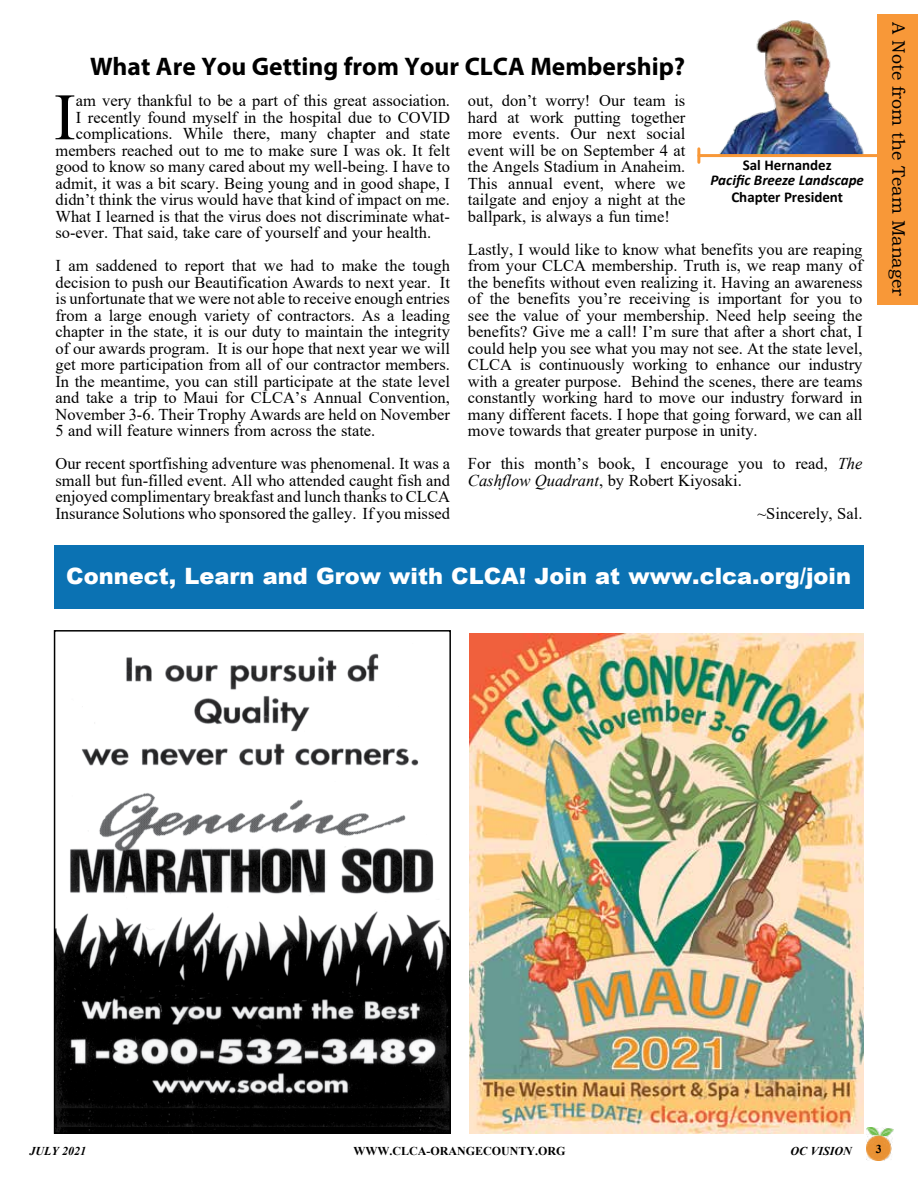
<style>
.page{position:relative;width:918px;height:1188px;background:#fff}
.page>*{position:absolute;margin:0;border:0;box-sizing:border-box;transform-origin:0 0}
.t1{font:66.3px "Times New Roman";color:#000}
.t2{font:700 25.5px "Myriad Pro";color:#000}
.t3{font:900 22.5px "Arial";color:#fff}
.t4{font:18px "Bookman Old Style";color:#000}
.t5{font:16.5px/16.5px "Times New Roman";color:#000;text-align:justify}
.t6{font:700 15px "Calibri";color:#000}
.t7{font:italic 700 15px "Calibri";color:#000}
.t8{font:700 12px "Times New Roman";color:#000}
.t9{font:italic 700 12px "Times New Roman";color:#000}
.s1{font-style:italic}
</style>
<div class="page">
<img style="left:57px;top:653px;width:391px;height:478px">
<div style="left:54px;top:630px;width:397px;height:504px;border:2px solid #000"></div>
<img style="left:700px;top:20px;width:164px;height:134px">
<hr style="left:699px;top:154px;width:216px;height:3px;background:#f89838">
<svg style="left:697px;top:149px;width:3px;height:13px"></svg>
<img style="left:867px;top:1128px;width:27px;height:32px">
<div style="left:877px;top:14px;width:41px;height:290px;background:#f89838"></div>
<img style="left:470px;top:633px;width:394px;height:501px">
<div style="left:54px;top:545px;width:810px;height:64px;background:#0b72b3"></div>
<h2 class="t2" style="left:90px;top:49px;width:597px">What Are You Getting from Your CLCA Membership?</h2>
<h1 class="t1" style="left:54px;top:70px;width:24px">I</h1>
<p class="t5" style="left:76px;top:92px;width:376px">am very thankful to be a part of this great association.</p>
<p class="t5" style="left:76px;top:109px;width:376px">I recently found myself in the hospital due to COVID</p>
<p class="t5" style="left:76px;top:125px;width:376px">complications. While there, many chapter and state</p>
<p class="t5" style="left:55px;top:142px;width:396px">members reached out to me to make sure I was ok. It felt</p>
<p class="t5" style="left:55px;top:158px;width:396px">good to know so many cared about my well-being. I have to</p>
<p class="t5" style="left:55px;top:175px;width:396px">admit, it was a bit scary. Being young and in good shape, I</p>
<p class="t5" style="left:55px;top:191px;width:396px">didn’t think the virus would have that kind of impact on me.</p>
<p class="t5" style="left:55px;top:208px;width:396px">What I learned is that the virus does not discriminate what-</p>
<p class="t5" style="left:55px;top:224px;width:377px">so-ever. That said, take care of yourself and your health.</p>
<p class="t5" style="left:55px;top:257px;width:396px">I am saddened to report that we had to make the tough decision to push our Beautification Awards to next year. It is unfortunate that we were not able to receive enough entries from a large enough variety of contractors. As a leading chapter in the state, it is our duty to maintain the integrity of our awards program. It is our hope that next year we will get more participation from all of our contractor members.<br>In the meantime, you can still participate at the state level and take a trip to Maui for CLCA’s Annual Convention, November 3-6. Their Trophy Awards are held on November 5 and will feature winners from across the state.</p>
<p class="t5" style="left:55px;top:455px;width:396px">Our recent sportfishing adventure was phenomenal. It was a small but fun-filled event. All who attended caught fish and enjoyed complimentary breakfast and lunch thanks to CLCA Insurance Solutions who sponsored the galley. If you missed</p>
<p class="t5" style="left:468px;top:92px;width:219px">out, don’t worry! Our team is hard at work putting together more events. Our next social event will be on September 4 at the Angels Stadium in Anaheim.<br>This annual event, where we tailgate and enjoy a night at the ballpark, is always a fun time!</p>
<p class="t5" style="left:468px;top:241px;width:396px">Lastly, I would like to know what benefits you are reaping from your CLCA membership. Truth is, we reap many of the benefits without even realizing it. Having an awareness of the benefits you’re receiving is important for you to see the value of your membership. Need help seeing the benefits? Give me a call! I’m sure that after a short chat, I could help you see what you may not see. At the state level, CLCA is continuously working to enhance our industry with a greater purpose. Behind the scenes, there are teams constantly working hard to move our industry forward in many different facets. I hope that going forward, we can all move towards that greater purpose in unity.</p>
<p class="t5" style="left:468px;top:455px;width:396px">For this month’s book, I encourage you to read, <span class="s1">The<br>Cashflow Quadrant</span>, by Robert Kiyosaki.</p>
<p class="t5" style="left:757px;top:505px;width:107px">~Sincerely, Sal.</p>
<p class="t6" style="left:743px;top:155px;width:90px">Sal Hernandez</p>
<p class="t7" style="left:710px;top:170px;width:155px">Pacific Breeze Landscape</p>
<p class="t6" style="left:731px;top:186px;width:113px">Chapter President</p>
<h3 class="t3" style="left:66px;top:559px;width:786px">Connect, Learn and Grow with CLCA! Join at www.clca.org/join</h3>
<p class="t4" style="left:911px;top:22px;width:275px;rotate:90deg">A Note from the Team Manager</p>
<p class="t9" style="left:30px;top:1143px;width:58px">JULY 2021</p>
<p class="t8" style="left:354px;top:1143px;width:214px">WWW.CLCA-ORANGECOUNTY.ORG</p>
<p class="t9" style="left:790px;top:1143px;width:63px">OC VISION</p>
<p class="t8" style="left:876px;top:1140px;width:7px">3</p>
</div>
